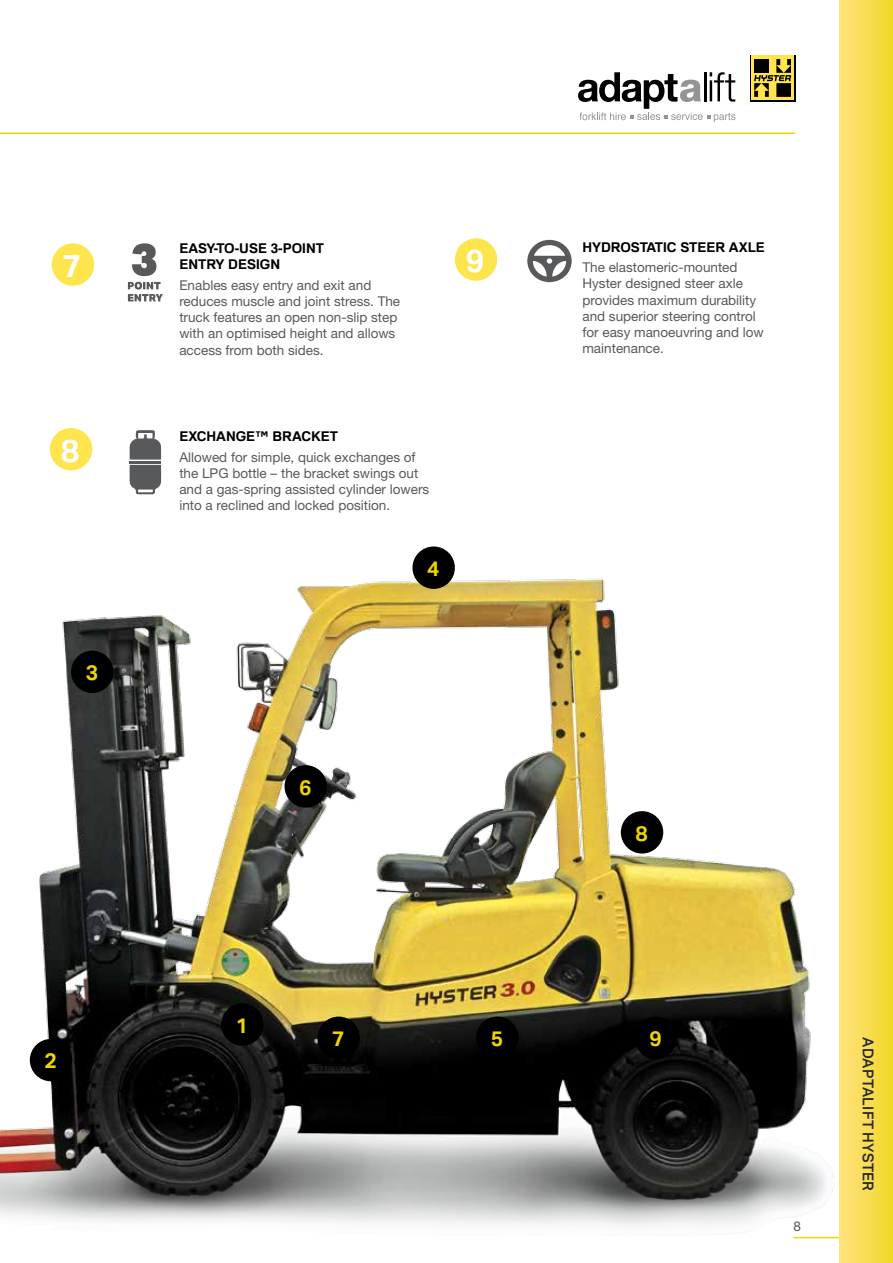
<style>
.page{position:relative;width:893px;height:1263px;background:#fff}
.page>*{position:absolute;margin:0;border:0;box-sizing:border-box;transform-origin:0 0}
.t1{font:700 31.65px "Aktiv Grotesk";color:#fff}
.t2{font:700 21px "Aktiv Grotesk";color:#edd600}
.t3{font:500 15px "Aktiv Grotesk";letter-spacing:.015em;color:#292829}
.t4{font:13.5px/16.2px "Helvetica Neue LT Std";color:#58595b}
.t5{font:700 13.5px/16.2px "Familiar Pro";color:#000}
</style>
<div class="page">
<div style="left:839px;top:0;width:54px;height:1263px;background:linear-gradient(to right,#ffe380,#f1d827)"></div>
<img style="left:0;top:450px;width:839px;height:789px">
<svg style="left:750px;top:55px;width:45px;height:46px"></svg>
<div style="left:751px;top:56px;width:43px;height:44px;background:#fee54e"></div>
<svg style="left:754px;top:59px;width:37px;height:38px"></svg>
<svg style="left:578px;top:72px;width:157px;height:50px"></svg>
<hr style="left:0;top:133px;width:795px;height:1px;background:#edd600">
<div style="left:52px;top:243px;width:42px;height:43px;background:#fee54e;border-radius:50%"></div>
<div style="left:455px;top:238px;width:42px;height:43px;background:#fee54e;border-radius:50%"></div>
<div style="left:50px;top:428px;width:42px;height:42px;background:#fee54e;border-radius:50%"></div>
<svg style="left:527px;top:240px;width:45px;height:42px"></svg>
<svg style="left:130px;top:430px;width:31px;height:64px"></svg>
<hr style="left:130px;top:461px;width:31px;height:2px;background:#58595b">
<svg style="left:132px;top:243px;width:24px;height:33px"></svg>
<svg style="left:128px;top:282px;width:35px;height:19px"></svg>
<div style="left:221px;top:1003px;width:43px;height:43px;background:#000;border-radius:50%"></div>
<div style="left:30px;top:1039px;width:42px;height:42px;background:#000;border-radius:50%"></div>
<div style="left:71px;top:651px;width:42px;height:42px;background:#000;border-radius:50%"></div>
<div style="left:412px;top:546px;width:43px;height:43px;background:#000;border-radius:50%"></div>
<div style="left:285px;top:765px;width:42px;height:43px;background:#000;border-radius:50%"></div>
<div style="left:317px;top:1016px;width:43px;height:43px;background:#000;border-radius:50%"></div>
<div style="left:476px;top:1016px;width:42px;height:43px;background:#000;border-radius:50%"></div>
<div style="left:635px;top:1016px;width:42px;height:43px;background:#000;border-radius:50%"></div>
<div style="left:621px;top:811px;width:42px;height:42px;background:#000;border-radius:50%"></div>
<hr style="left:794px;top:1237px;width:45px;height:1px;background:#edd600">
<p class="t5" style="left:179px;top:240px;width:146px">EASY-TO-USE 3-POINT<br>ENTRY DESIGN</p>
<p class="t4" style="left:179px;top:277px;width:222px">Enables easy entry and exit and reduces muscle and joint stress. The truck features an open non-slip step with an optimised height and allows access from both sides.</p>
<h1 class="t1" style="left:63px;top:246px;width:20px">7</h1>
<h1 class="t1" style="left:466px;top:241px;width:20px">9</h1>
<h1 class="t1" style="left:61px;top:431px;width:20px">8</h1>
<h2 class="t2" style="left:86px;top:659px;width:14px">3</h2>
<p class="t5" style="left:179px;top:428px;width:160px">EXCHANGE™ BRACKET</p>
<p class="t4" style="left:179px;top:449px;width:252px">Allowed for simple, quick exchanges of the LPG bottle – the bracket swings out and a gas-spring assisted cylinder lowers into a reclined and locked position.</p>
<h2 class="t2" style="left:299px;top:774px;width:14px">6</h2>
<h2 class="t2" style="left:427px;top:555px;width:14px">4</h2>
<p class="t5" style="left:582px;top:238px;width:184px">HYDROSTATIC STEER AXLE</p>
<p class="t4" style="left:582px;top:259px;width:183px">The elastomeric-mounted<br>Hyster designed steer axle provides maximum durability and superior steering control for easy manoeuvring and low maintenance.</p>
<h2 class="t2" style="left:636px;top:820px;width:14px">8</h2>
<h2 class="t2" style="left:45px;top:1048px;width:14px">2</h2>
<h2 class="t2" style="left:236px;top:1012px;width:14px">1</h2>
<h2 class="t2" style="left:332px;top:1025px;width:14px">7</h2>
<h2 class="t2" style="left:491px;top:1025px;width:14px">5</h2>
<h2 class="t2" style="left:649px;top:1025px;width:14px">9</h2>
<p class="t4" style="left:794px;top:1217px;width:9px">8</p>
<p class="t3" style="left:877px;top:1037px;width:155px;rotate:90deg">ADAPTALIFT HYSTER</p>
</div>
